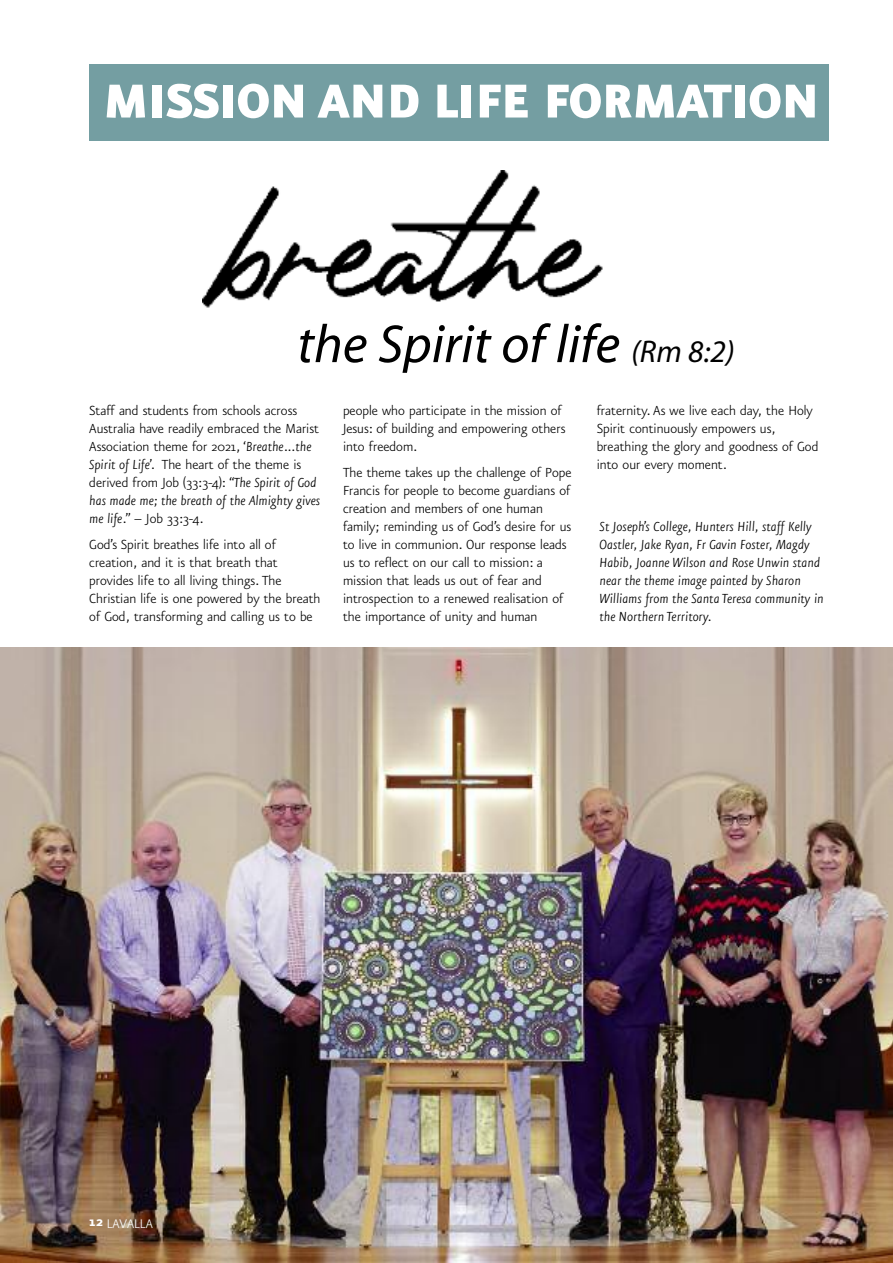
<style>
.page{position:relative;width:893px;height:1263px;background:#fff}
.page>*{position:absolute;margin:0;border:0;box-sizing:border-box;transform-origin:0 0}
.t1{font:900 57px "Eureka Sans";letter-spacing:-.025em;color:#fff}
.t2{font:italic 54px "Myriad";color:#000}
.t3{font:300 15.75px/18px "Eureka Sans";color:#000}
.t4{font:italic 300 15.75px/18px "Eureka Sans";color:#000}
.t5{font:300 15px "Eureka Sans";color:#fff}
.s1{font-size:31.5px}
.s2{font-style:italic}
.s3{font-weight:700;font-size:16.5px}
</style>
<div class="page">
<img style="left:0;top:647px;width:893px;height:616px">
<img style="left:202px;top:170px;width:401px;height:138px">
<div style="left:89px;top:64px;width:740px;height:76px;background:#749ea2"></div>
<h1 class="t1" style="left:103px;top:81px;width:718px">MISSION AND LIFE FORMATION</h1>
<h2 class="t2" style="left:297px;top:324px;width:439px">the Spirit of life <span class="s1">(Rm 8:2)</span></h2>
<p class="t3" style="left:89px;top:403px;width:233px">Staff and students from schools across Australia have readily embraced the Marist Association theme for 2021, <span class="s2">‘Breathe…the Spirit of Life’.</span> The heart of the theme is derived from Job (33:3-4): <span class="s2">“The Spirit of God has made me; the breath of the Almighty gives me life.”</span> – Job 33:3-4.</p>
<p class="t3" style="left:89px;top:537px;width:233px">God’s Spirit breathes life into all of creation, and it is that breath that provides life to all living things. The Christian life is one powered by the breath of God, transforming and calling us to be</p>
<p class="t3" style="left:343px;top:403px;width:224px">people who participate in the mission of<br>Jesus: of building and empowering others into freedom.</p>
<p class="t3" style="left:343px;top:465px;width:230px">The theme takes up the challenge of Pope Francis for people to become guardians of creation and members of one human family; reminding us of God’s desire for us to live in communion. Our response leads us to reflect on our call to mission: a mission that leads us out of fear and introspection to a renewed realisation of the importance of unity and human</p>
<p class="t3" style="left:597px;top:403px;width:223px">fraternity. As we live each day, the Holy Spirit continuously empowers us, breathing the glory and goodness of God into our every moment.</p>
<p class="t4" style="left:600px;top:519px;width:226px">St Joseph’s College, Hunters Hill, staff Kelly Oastler, Jake Ryan, Fr Gavin Foster, Magdy Habib, Joanne Wilson and Rose Unwin stand near the theme image painted by Sharon Williams from the Santa Teresa community in the Northern Territory.</p>
<p class="t5" style="left:89px;top:1218px;width:65px"><span class="s3">12</span> LAVALLA</p>
</div>
